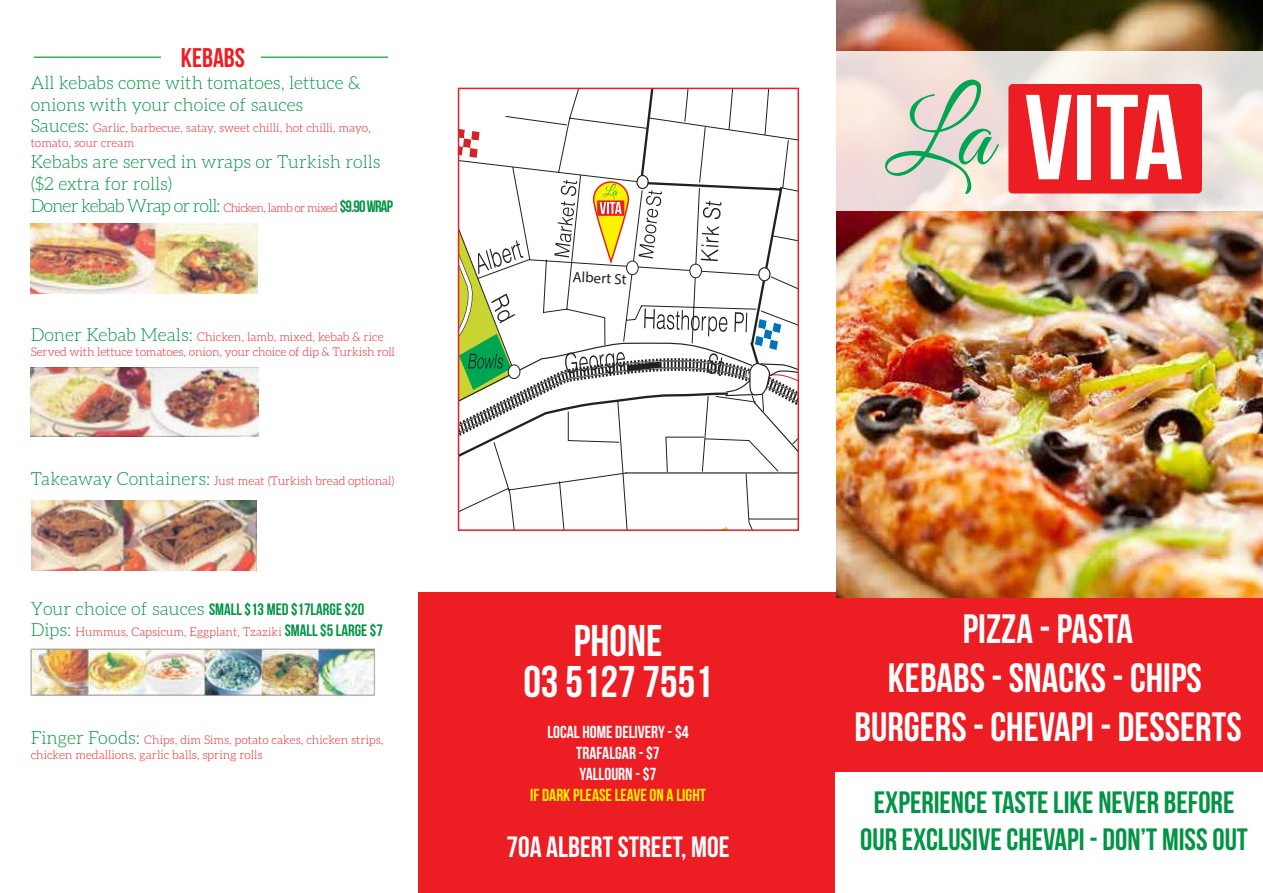
<style>
.page{position:relative;width:1263px;height:893px;background:#fff}
.page>*{position:absolute;margin:0;border:0;box-sizing:border-box;transform-origin:0 0}
.t1{font:44.4px/40.5px "Bebas Neue";color:#fff;text-align:center}
.t2{font:40.95px/49.2px "Bebas Neue";color:#fff;text-align:center}
.t3{font:30.9px/37px "Bebas Neue";color:#009444;text-align:center}
.t4{font:29.4px "Bebas Neue";color:#fff}
.t5{font:27px "Bebas Neue";color:#ed1d24}
.t6{font:300 18px/21.6px "Aleo";color:#009444}
.t7{font:17.4px/20.9px "Bebas Neue";color:#fff;text-align:center}
.t8{font:17.4px "Bebas Neue";color:#fff200}
.t9{font:16.5px "Bebas Neue";color:#009444}
.t10{font:14.85px "Myriad Pro";color:#231f20}
.t11{font:300 12px/14.4px "Aleo";color:#ed1d24}
.s1{font-size:18px;color:#009444}
.s2{font-size:12px;color:#ed1d24}
.s3{font-family:"Bebas Neue";font-weight:400;font-size:16.5px}
.s4{font-family:"Aleo";font-weight:300;font-size:18px}
.s5{font-family:"Bebas Neue";font-weight:400;font-size:16.5px;color:#009444}
</style>
<div class="page">
<div style="left:418px;top:592px;width:845px;height:301px;background:#ed1d24"></div>
<div style="left:836px;top:773px;width:427px;height:120px;background:#fff"></div>
<img style="left:836px;top:0;width:427px;height:597px">
<svg style="left:836px;top:51px;width:427px;height:159px;background:#f0e4de"></svg>
<div style="left:1008px;top:84px;width:194px;height:109px;background:#ed1d24;border-radius:4px"></div>
<svg style="left:885px;top:80px;width:114px;height:114px;background:#cdd5c6"></svg>
<svg style="left:1026px;top:95px;width:46px;height:84px"></svg>
<div style="left:1078px;top:95px;width:13px;height:84px;background:#fff"></div>
<svg style="left:1097px;top:95px;width:85px;height:84px"></svg>
<hr style="left:34px;top:56px;width:127px;height:2px;background:#39b54a">
<hr style="left:261px;top:56px;width:127px;height:2px;background:#39b54a">
<img style="left:31px;top:224px;width:226px;height:69px">
<img style="left:30px;top:368px;width:228px;height:69px">
<img style="left:31px;top:500px;width:225px;height:70px">
<img style="left:30px;top:648px;width:345px;height:48px">
<svg style="left:461px;top:91px;width:335px;height:437px"></svg>
<div style="left:458px;top:88px;width:341px;height:443px;border:2px solid #ed1c24"></div>
<h3 class="t5" style="left:181px;top:43px;width:66px">KEBABS</h3>
<h3 class="t6" style="left:31px;top:72px;width:331px">All kebabs come with tomatoes, lettuce &amp; onions with your choice of sauces</h3>
<p class="t11" style="left:31px;top:121px;width:342px"><span class="s1">Sauces:</span> Garlic, barbecue, satay, sweet chilli, hot chilli, mayo, tomato, sour cream</p>
<h3 class="t6" style="left:31px;top:151px;width:364px">Kebabs are served in wraps or Turkish rolls ($2 extra for rolls)<br>Doner kebab Wrap or roll: <span class="s2">Chicken, lamb or mixed</span> <span class="s3">$9.90 WRAP</span></h3>
<p class="t11" style="left:31px;top:330px;width:366px"><span class="s1">Doner Kebab Meals:</span> Chicken, lamb, mixed, kebab &amp; rice<br>Served with lettuce tomatoes, onion, your choice of dip &amp; Turkish roll</p>
<p class="t11" style="left:31px;top:474px;width:365px"><span class="s1">Takeaway Containers:</span> Just meat (Turkish bread optional)</p>
<h3 class="t9" style="left:31px;top:600px;width:335px"><span class="s4">Your choice of sauces</span> SMALL $13 MED $17LARGE $20</h3>
<p class="t11" style="left:31px;top:625px;width:354px"><span class="s1">Dips:</span> Hummus, Capsicum, Eggplant, Tzaziki <span class="s5">SMALL $5 LARGE $7</span></p>
<p class="t11" style="left:31px;top:733px;width:354px"><span class="s1">Finger Foods:</span> Chips, dim Sims, potato cakes, chicken strips, chicken medallions, garlic balls, spring rolls</p>
<p class="t10" style="left:573px;top:267px;width:56px;rotate:3deg">Albert St</p>
<h1 class="t1" style="left:523px;top:620px;width:191px">PHONE<br>03 5127 7551</h1>
<h3 class="t7" style="left:547px;top:722px;width:143px">LOCAL HOME DELIVERY - $4<br>TRAFALGAR - $7<br>YALLOURN - $7</h3>
<h3 class="t8" style="left:530px;top:785px;width:177px">IF DARK PLEASE LEAVE ON A LIGHT</h3>
<h3 class="t4" style="left:506px;top:831px;width:225px">70A ALBERT STREET, MOE</h3>
<h2 class="t2" style="left:854px;top:604px;width:389px">PIZZA - PASTA<br>KEBABS - SNACKS - CHIPS<br>BURGERS - CHEVAPI - DESSERTS</h2>
<h3 class="t3" style="left:860px;top:783px;width:389px">EXPERIENCE TASTE LIKE NEVER BEFORE<br>OUR EXCLUSIVE CHEVAPI - DON’T MISS OUT</h3>
</div>
